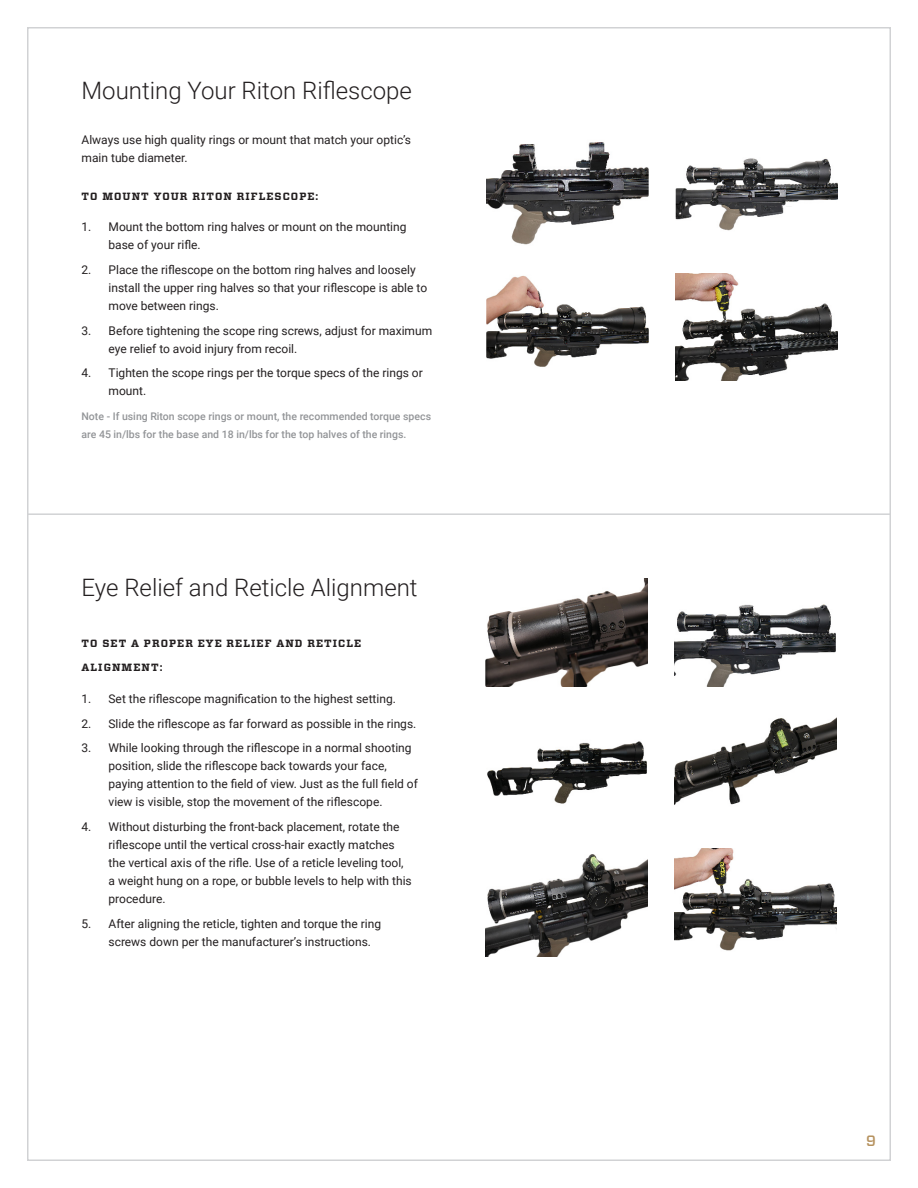
<style>
.page{position:relative;width:918px;height:1188px;background:#fff}
.page>*{position:absolute;margin:0;border:0;box-sizing:border-box;transform-origin:0 0}
._25{font:300 24px "Roboto";color:#231f20}
.t1{font:500 15px "Vitesse";color:#b6925f}
._125{font:12px/18px "Roboto";color:#231f20}
.t2{font:500 10.5px/18px "Roboto";color:#939598}
._125-2{font:700 10.5px "Vitesse";letter-spacing:.1em;color:#231f20}
</style>
<div class="page">
<img style="left:487px;top:142px;width:162px;height:103px">
<img style="left:676px;top:158px;width:162px;height:73px">
<img style="left:487px;top:275px;width:162px;height:92px">
<img style="left:676px;top:273px;width:162px;height:108px">
<hr style="left:27px;top:513px;width:864px;height:2px;background:#d1d2d4">
<img style="left:485px;top:578px;width:162px;height:108px">
<img style="left:674px;top:604px;width:162px;height:82px">
<img style="left:487px;top:741px;width:160px;height:63px">
<img style="left:485px;top:854px;width:162px;height:102px">
<img style="left:674px;top:718px;width:162px;height:87px">
<img style="left:674px;top:848px;width:162px;height:103px">
<p class="_25" style="left:82px;top:74px;width:332px">Mounting Your Riton Riflescope</p>
<p class="_125" style="left:82px;top:130px;width:331px">Always use high quality rings or mount that match your optic’s main tube diameter.</p>
<p class="_125-2" style="left:82px;top:189px;width:238px">TO MOUNT YOUR RITON RIFLESCOPE:</p>
<p class="_125" style="left:109px;top:217px;width:300px;text-indent:-27px">1. Mount the bottom ring halves or mount on the mounting base of your rifle.</p>
<p class="_125" style="left:109px;top:260px;width:320px;text-indent:-27px">2. Place the riflescope on the bottom ring halves and loosely install the upper ring halves so that your riflescope is able to move between rings.</p>
<p class="_125" style="left:109px;top:321px;width:325px;text-indent:-27px">3. Before tightening the scope ring screws, adjust for maximum eye relief to avoid injury from recoil.</p>
<p class="_125" style="left:109px;top:364px;width:316px;text-indent:-27px">4. Tighten the scope rings per the torque specs of the rings or mount.</p>
<p class="t2" style="left:82px;top:407px;width:351px">Note - If using Riton scope rings or mount, the recommended torque specs are 45 in/lbs for the base and 18 in/lbs for the top halves of the rings.</p>
<p class="_25" style="left:82px;top:571px;width:338px">Eye Relief and Reticle Alignment</p>
<p class="_125-2" style="left:82px;top:637px;width:281px">TO SET A PROPER EYE RELIEF AND RETICLE</p>
<p class="_125-2" style="left:82px;top:661px;width:82px">ALIGNMENT:</p>
<p class="_125" style="left:82px;top:689px;width:316px">1. Set the riflescope magnification to the highest setting.</p>
<p class="_125" style="left:82px;top:714px;width:336px">2. Slide the riflescope as far forward as possible in the rings.</p>
<p class="_125" style="left:109px;top:739px;width:311px;text-indent:-27px">3. While looking through the riflescope in a normal shooting position, slide the riflescope back towards your face, paying attention to the field of view. Just as the full field of view is visible, stop the movement of the riflescope.</p>
<p class="_125" style="left:109px;top:817px;width:305px;text-indent:-27px">4. Without disturbing the front-back placement, rotate the riflescope until the vertical cross-hair exactly matches the vertical axis of the rifle. Use of a reticle leveling tool, a weight hung on a rope, or bubble levels to help with this procedure.</p>
<p class="_125" style="left:109px;top:914px;width:274px;text-indent:-27px">5. After aligning the reticle, tighten and torque the ring screws down per the manufacturer’s instructions.</p>
<p class="t1" style="left:866px;top:1131px;width:11px">9</p>
</div>
